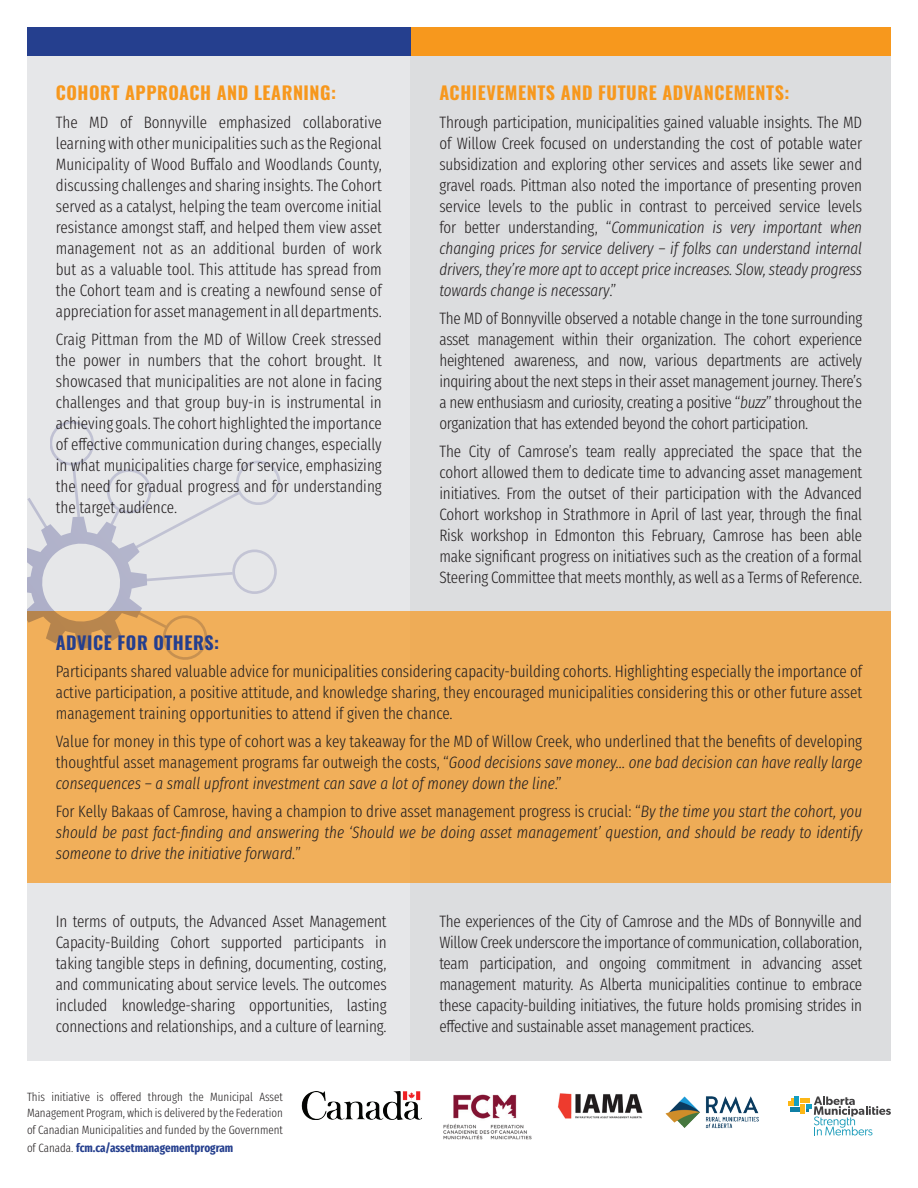
<style>
.page{position:relative;width:918px;height:1188px;background:#fff}
.page>*{position:absolute;margin:0;border:0;box-sizing:border-box;transform-origin:0 0}
.t1{font:700 18px "Oswald";letter-spacing:.03em;color:#f7981d}
.t2{font:700 18px "Oswald";letter-spacing:.03em;color:#253f8e}
.t3{font:300 16.5px/21px "Fira Sans Compressed";letter-spacing:-.01em;color:#231f20;text-align:justify}
.t4{font:italic 300 16.5px/21px "Fira Sans Compressed";color:#231f20;text-align:justify}
.t5{font:300 12px/16.5px "Fira Sans Compressed";color:#231f20;text-align:justify}
.t6{font:700 12px "Fira Sans Compressed";color:#253f8e}
.s1{font-style:italic}
.s2{font-style:normal}
.s3{font-weight:300;color:#231f20}
</style>
<div class="page">
<div style="left:411px;top:27px;width:480px;height:29px;background:#f7981d"></div>
<div style="left:27px;top:56px;width:863px;height:1004px;background:#e6e7e9"></div>
<div style="left:411px;top:56px;width:480px;height:1004px;background:#dcdddf"></div>
<div style="left:27px;top:27px;width:384px;height:29px;background:#253f8e"></div>
<div style="left:27px;top:611px;width:864px;height:271px;background:#eeac57"></div>
<div style="left:49px;top:421px;width:45px;height:45px;border:3px solid #8183b7;border-radius:50%"></div>
<svg style="left:27px;top:455px;width:254px;height:205px"></svg>
<div style="left:800px;top:1104px;width:5px;height:10px;background:#fcb716"></div>
<div style="left:800px;top:1098px;width:10px;height:5px;background:#fcb716"></div>
<hr style="left:795px;top:1096px;width:4px;height:10px;background:#139ec0">
<div style="left:790px;top:1107px;width:9px;height:5px;background:#0f7fa5"></div>
<svg style="left:789px;top:1098px;width:5px;height:8px"></svg>
<svg style="left:806px;top:1097px;width:85px;height:38px"></svg>
<img style="left:665px;top:1096px;width:94px;height:33px">
<img style="left:453px;top:1094px;width:64px;height:25px">
<img style="left:443px;top:1123px;width:47px;height:17px">
<img style="left:490px;top:1124px;width:42px;height:16px">
<img style="left:558px;top:1093px;width:85px;height:26px">
<img style="left:301px;top:1091px;width:121px;height:28px">
<p class="t1" style="left:56px;top:84px;width:282px">COHORT APPROACH AND LEARNING:</p>
<p class="t3" style="left:56px;top:112px;width:328px">The MD of Bonnyville emphasized collaborative learning with other municipalities such as the Regional Municipality of Wood Buffalo and Woodlands County, discussing challenges and sharing insights. The Cohort served as a catalyst, helping the team overcome initial resistance amongst staff, and helped them view asset management not as an additional burden of work but as a valuable tool. This attitude has spread from the Cohort team and is creating a newfound sense of appreciation for asset management in all departments.</p>
<p class="t3" style="left:56px;top:328px;width:328px">Craig Pittman from the MD of Willow Creek stressed the power in numbers that the cohort brought. It showcased that municipalities are not alone in facing challenges and that group buy-in is instrumental in achieving goals. The cohort highlighted the importance of effective communication during changes, especially in what municipalities charge for service, emphasizing the need for gradual progress and for understanding the target audience.</p>
<p class="t1" style="left:439px;top:84px;width:352px">ACHIEVEMENTS AND FUTURE ADVANCEMENTS:</p>
<p class="t3" style="left:439px;top:112px;width:424px">Through participation, municipalities gained valuable insights. The MD of Willow Creek focused on understanding the cost of potable water subsidization and exploring other services and assets like sewer and gravel roads. Pittman also noted the importance of presenting proven service levels to the public in contrast to perceived service levels for better understanding, “<span class="s1">Communication is very important when changing prices for service delivery – if folks can understand internal drivers, they’re more apt to accept price increases. Slow, steady progress towards change is necessary</span>.”</p>
<p class="t3" style="left:439px;top:307px;width:424px">The MD of Bonnyville observed a notable change in the tone surrounding asset management within their organization. The cohort experience heightened awareness, and now, various departments are actively inquiring about the next steps in their asset management journey. There’s a new enthusiasm and curiosity, creating a positive “<span class="s1">buzz</span>” throughout the organization that has extended beyond the cohort participation.</p>
<p class="t3" style="left:439px;top:440px;width:424px">The City of Camrose’s team really appreciated the space that the cohort allowed them to dedicate time to advancing asset management initiatives. From the outset of their participation with the Advanced Cohort workshop in Strathmore in April of last year, through the final Risk workshop in Edmonton this February, Camrose has been able make significant progress on initiatives such as the creation of a formal Steering Committee that meets monthly, as well as a Terms of Reference.</p>
<p class="t2" style="left:56px;top:633px;width:165px">ADVICE FOR OTHERS:</p>
<p class="t3" style="left:56px;top:661px;width:808px">Participants shared valuable advice for municipalities considering capacity-building cohorts. Highlighting especially the importance of active participation, a positive attitude, and knowledge sharing, they encouraged municipalities considering this or other future asset management training opportunities to attend if given the chance.</p>
<p class="t3" style="left:56px;top:731px;width:808px">Value for money in this type of cohort was a key takeaway for the MD of Willow Creek, who underlined that the benefits of developing thoughtful asset management programs far outweigh the costs, “<span class="s1">Good decisions save money… one bad decision can have really large consequences – a small upfront investment can save a lot of money down the line</span>.”</p>
<p class="t4" style="left:56px;top:801px;width:808px"><span class="s2">For Kelly Bakaas of Camrose, having a champion to drive asset management progress is crucial: “</span>By the time you start the cohort, you should be past fact-finding and answering the ‘Should we be doing asset management’ question, and should be ready to identify someone to drive the initiative forward.<span class="s2">”</span></p>
<p class="t3" style="left:56px;top:910px;width:332px">In terms of outputs, the Advanced Asset Management Capacity-Building Cohort supported participants in taking tangible steps in defining, documenting, costing, and communicating about service levels. The outcomes included knowledge-sharing opportunities, lasting connections and relationships, and a culture of learning.</p>
<p class="t5" style="left:27px;top:1088px;width:257px">This initiative is offered through the Municipal Asset Management Program, which is delivered by the Federation of Canadian Municipalities and funded by the Government</p>
<p class="t6" style="left:27px;top:1138px;width:208px"><span class="s3">of Canada.</span> fcm.ca/assetmanagementprogram</p>
<p class="t3" style="left:439px;top:910px;width:424px">The experiences of the City of Camrose and the MDs of Bonnyville and Willow Creek underscore the importance of communication, collaboration, team participation, and ongoing commitment in advancing asset management maturity. As Alberta municipalities continue to embrace these capacity-building initiatives, the future holds promising strides in effective and sustainable asset management practices.</p>
</div>
